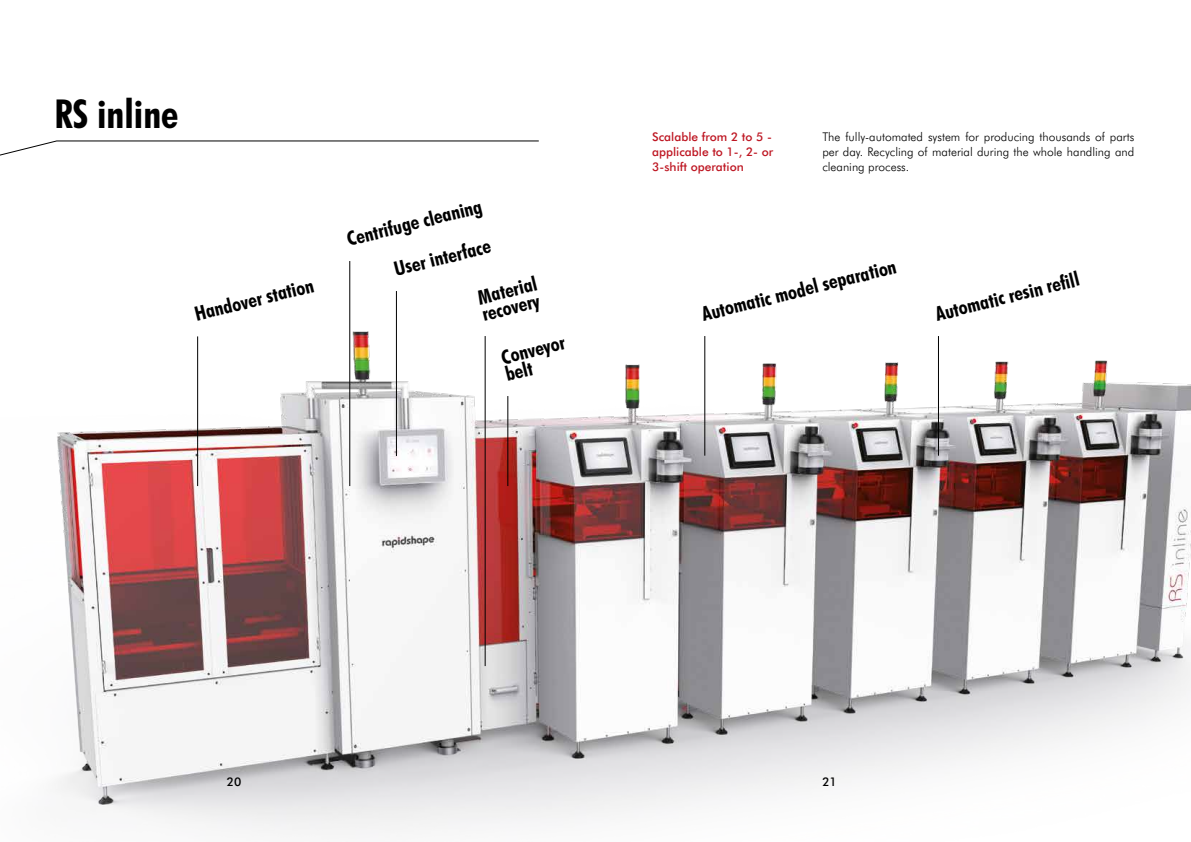
<style>
.page{position:relative;width:1191px;height:842px;background:#fff}
.page>*{position:absolute;margin:0;border:0;box-sizing:border-box;transform-origin:0 0}
.t1{font:700 condensed 40px "Futura BT";color:#000}
.t2{font:700 condensed 20px/17px "Futura BT";color:#000}
.t3{font:300 12px/15px "Futura BT";color:#000;text-align:justify}
.t4{font:500 12px/15px "Futura BT";color:#be1622;text-align:justify}
.t5{font:500 12px "Futura BT";color:#000}
</style>
<div class="page">
<img style="left:56px;top:261px;width:1135px;height:570px">
<hr style="left:704px;top:336px;width:1px;height:120px;background:#000">
<hr style="left:938px;top:336px;width:1px;height:120px;background:#000">
<hr style="left:396px;top:291px;width:1px;height:165px;background:#000">
<hr style="left:349px;top:261px;width:1px;height:225px;background:#000">
<hr style="left:197px;top:336px;width:1px;height:150px;background:#000">
<hr style="left:507px;top:396px;width:1px;height:90px;background:#000">
<hr style="left:485px;top:336px;width:1px;height:330px;background:#000">
<svg style="left:0;top:140px;width:539px;height:16px"></svg>
<h1 class="t1" style="left:55px;top:89px;width:125px">RS inline</h1>
<h2 class="t2" style="left:193px;top:306px;width:123px;rotate:-14deg">Handover station</h2>
<h2 class="t2" style="left:345px;top:231px;width:140px;rotate:-14deg">Centrifuge cleaning</h2>
<h2 class="t2" style="left:476px;top:289px;width:62px;rotate:-14deg">Material recovery</h2>
<h2 class="t2" style="left:499px;top:349px;width:67px;rotate:-14deg">Conveyor belt</h2>
<h2 class="t2" style="left:392px;top:261px;width:100px;rotate:-14deg">User interface</h2>
<p class="t4" style="left:652px;top:129px;width:122px">Scalable from 2 to 5 - applicable to 1-, 2- or 3-shift operation</p>
<p class="t3" style="left:822px;top:129px;width:313px">The fully-automated system for producing thousands of parts per day. Recycling of material during the whole handling and cleaning process.</p>
<h2 class="t2" style="left:700px;top:306px;width:201px;rotate:-14deg">Automatic model separation</h2>
<h2 class="t2" style="left:933px;top:306px;width:149px;rotate:-14deg">Automatic resin refi ll</h2>
<p class="t5" style="left:227px;top:774px;width:16px">20</p>
<p class="t5" style="left:822px;top:774px;width:16px">21</p>
</div>
